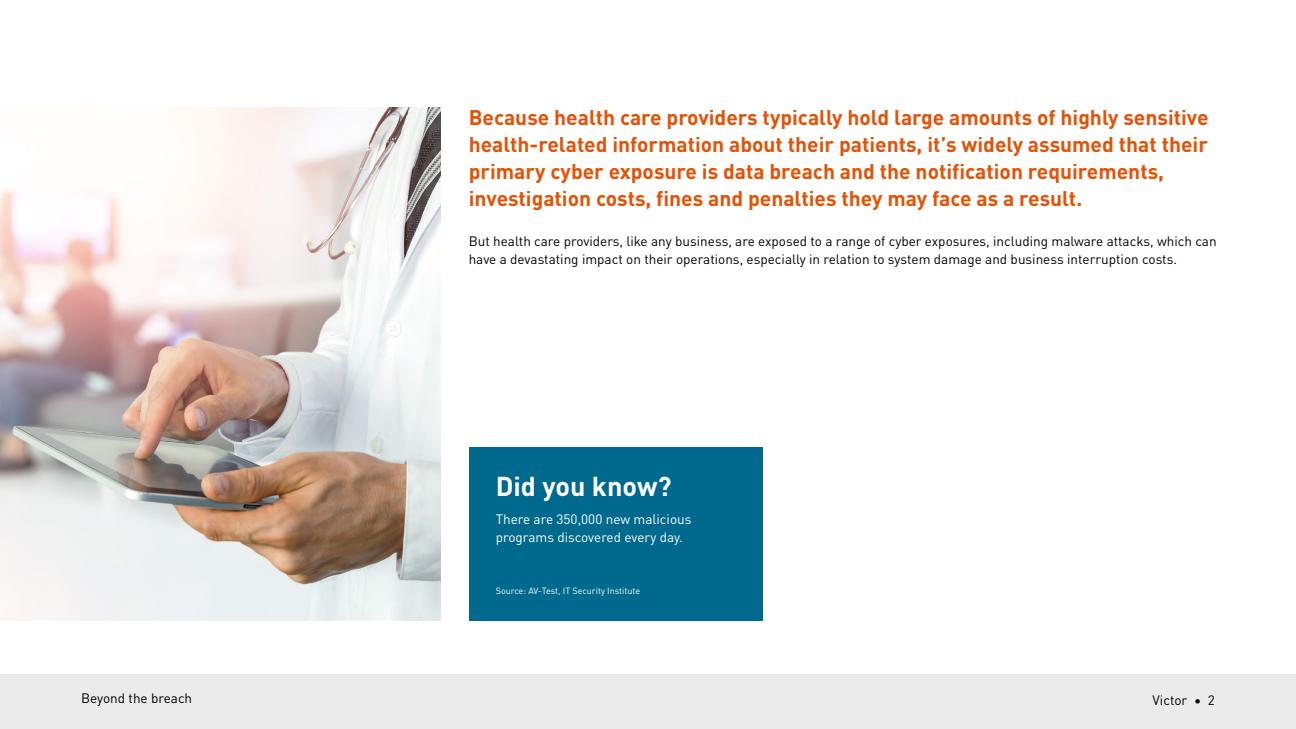
<style>
.page{position:relative;width:1296px;height:729px;background:#fff}
.page>*{position:absolute;margin:0;border:0;box-sizing:border-box;transform-origin:0 0}
.Body_Text_9_12{font:700 27px "DINOT";color:#fff}
.Body_Intro_Text_Orange_14_18{font:700 21px/27px "DINOT";color:#e35205}
.Body_Text_9_12-2{font:13.5px/18px "DINOT";color:#000}
.Body_Text_9_12-3{font:13.5px/18px "DINOT";color:#fff}
.Disclaimer_Text_6_8{font:9px "DINOT";color:#fff}
</style>
<div class="page">
<div style="left:0;top:674px;width:1296px;height:55px;background:#ebebec"></div>
<img style="left:0;top:107px;width:441px;height:514px">
<div style="left:469px;top:448px;width:293px;height:173px;background:#006a8e"></div>
<p class="Body_Intro_Text_Orange_14_18" style="left:469px;top:102px;width:741px">Because health care providers typically hold large amounts of highly sensitive health-related information about their patients, it’s widely assumed that their primary cyber exposure is data breach and the notification requirements, investigation costs, fines and penalties they may face as a result.</p>
<p class="Body_Text_9_12-2" style="left:469px;top:231px;width:749px">But health care providers, like any business, are exposed to a range of cyber exposures, including malware attacks, which can have a devastating impact on their operations, especially in relation to system damage and business interruption costs.</p>
<p class="Body_Text_9_12" style="left:496px;top:465px;width:177px">Did you know?</p>
<p class="Body_Text_9_12-3" style="left:496px;top:509px;width:197px">There are 350,000 new malicious programs discovered every day.</p>
<p class="Disclaimer_Text_6_8" style="left:496px;top:584px;width:146px">Source: AV-Test, IT Security Institute</p>
<p class="Body_Text_9_12-2" style="left:81px;top:688px;width:113px">Beyond the breach</p>
<p class="Body_Text_9_12-2" style="left:1153px;top:690px;width:64px">Victor • 2</p>
</div>
